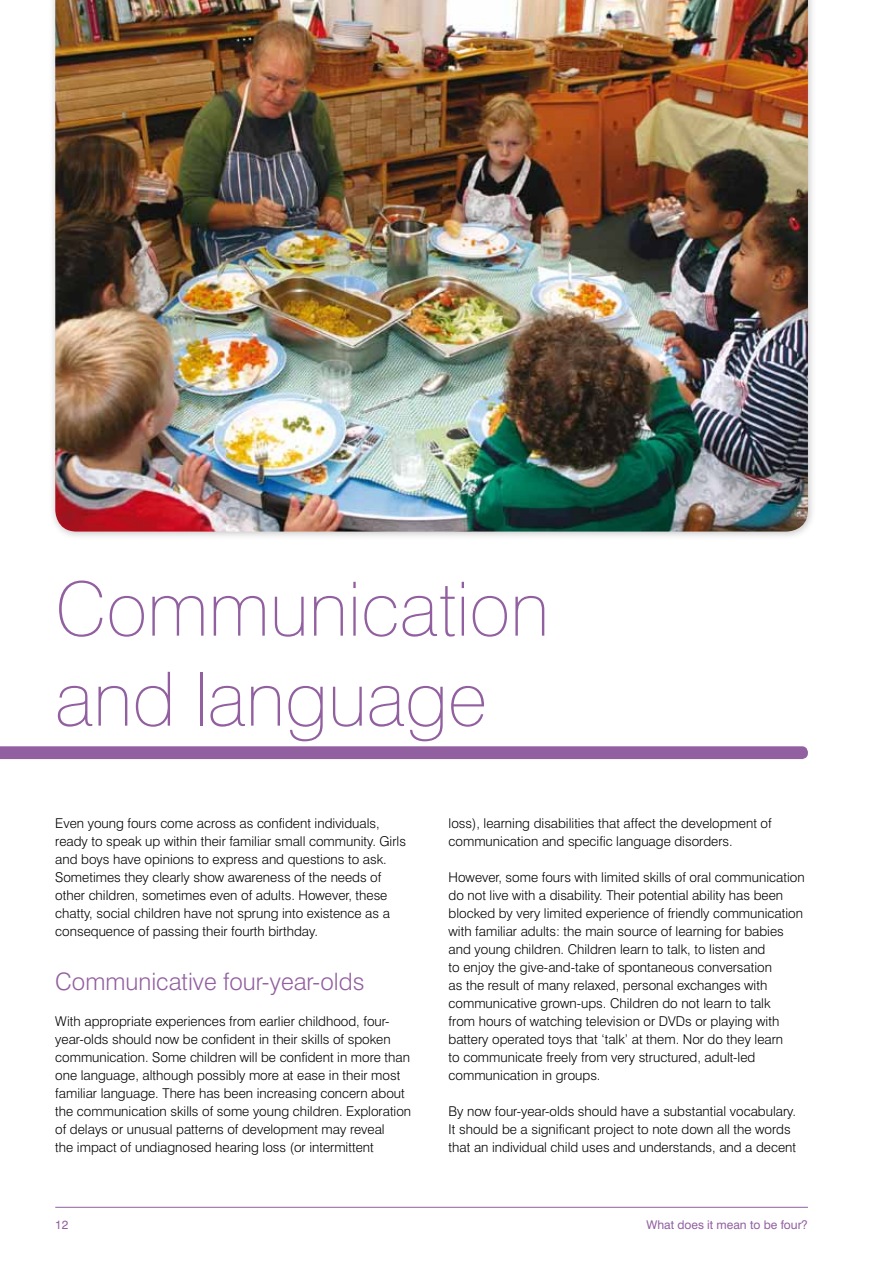
<style>
.page{position:relative;width:893px;height:1263px;background:#fff}
.page>*{position:absolute;margin:0;border:0;box-sizing:border-box;transform-origin:0 0}
.t1{font:100 75px/90px "Swiss 721 BT";color:#9260a0}
.t2{font:300 24px "Swiss 721 BT";color:#9260a0}
.t3{font:300 13.5px/18px "Swiss 721 BT";color:#000}
.t4{font:12px "Swiss 721 BT";color:#9260a0}
</style>
<div class="page">
<hr style="left:55px;top:1207px;width:753px;height:1px;background:#9260a0">
<div style="left:48px;top:0;width:769px;height:541px;background:#000;opacity:.25"></div>
<img style="left:55px;top:0;width:753px;height:531px">
<svg style="left:0;top:746px;width:808px;height:13px;background:#9463a2"></svg>
<h1 class="t1" style="left:55px;top:563px;width:496px">Communication and language</h1>
<p class="t3" style="left:55px;top:814px;width:352px">Even young fours come across as confident individuals, ready to speak up within their familiar small community. Girls and boys have opinions to express and questions to ask.<br>Sometimes they clearly show awareness of the needs of other children, sometimes even of adults. However, these chatty, social children have not sprung into existence as a consequence of passing their fourth birthday.</p>
<h2 class="t2" style="left:55px;top:967px;width:311px">Communicative four-year-olds</h2>
<p class="t3" style="left:55px;top:1012px;width:357px">With appropriate experiences from earlier childhood, four&shy;year-olds should now be confident in their skills of spoken communication. Some children will be confident in more than one language, although possibly more at ease in their most familiar language. There has been increasing concern about the communication skills of some young children. Exploration of delays or unusual patterns of development may reveal<br>the impact of undiagnosed hearing loss (or intermittent</p>
<p class="t3" style="left:449px;top:814px;width:325px">loss), learning disabilities that affect the development of communication and specific language disorders.</p>
<p class="t3" style="left:449px;top:868px;width:358px">However, some fours with limited skills of oral communication do not live with a disability. Their potential ability has been blocked by very limited experience of friendly communication with familiar adults: the main source of learning for babies and young children. Children learn to talk, to listen and<br>to enjoy the give-and-take of spontaneous conversation<br>as the result of many relaxed, personal exchanges with communicative grown-ups. Children do not learn to talk<br>from hours of watching television or DVDs or playing with battery operated toys that ‘talk’ at them. Nor do they learn<br>to communicate freely from very structured, adult-led communication in groups.</p>
<p class="t3" style="left:449px;top:1102px;width:349px">By now four-year-olds should have a substantial vocabulary.<br>It should be a significant project to note down all the words that an individual child uses and understands, and a decent</p>
<p class="t4" style="left:55px;top:1217px;width:15px">12</p>
<p class="t4" style="left:646px;top:1217px;width:163px">What does it mean to be four?</p>
</div>
